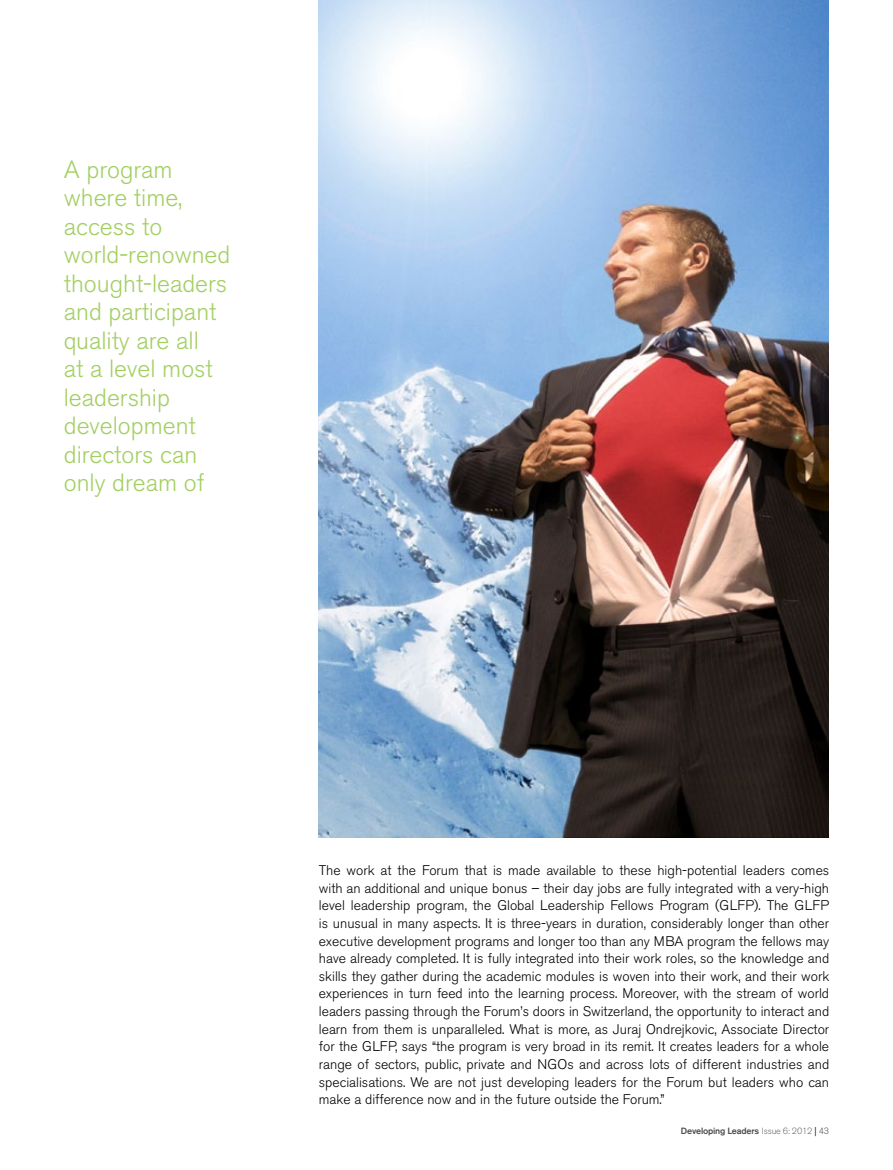
<style>
.page{position:relative;width:893px;height:1170px;background:#fff}
.page>*{position:absolute;margin:0;border:0;box-sizing:border-box;transform-origin:0 0}
.t1{font:300 24.75px/28.5px "Akzidenz Grotesk BE";color:#a3cf62}
.t2{font:300 13.8px/17.5px "Akzidenz Grotesk BE";color:#000;text-align:justify}
.t3{font:500 9px "Akzidenz Grotesk BE";letter-spacing:-.02em;color:#4d4d4f}
.s1{font-weight:300;color:#6d6e71}
.s2{font-family:"Bliss 2";font-weight:300;color:#000}
.s3{font-weight:300;color:#58595b}
</style>
<div class="page">
<img style="left:319px;top:0;width:509px;height:837px">
<h1 class="t1" style="left:64px;top:155px;width:168px">A program where time, access to world-renowned thought-leaders and participant quality are all<br>at a level most leadership development directors can only dream of</h1>
<p class="t2" style="left:319px;top:861px;width:512px">The work at the Forum that is made available to these high-potential leaders comes with an additional and unique bonus – their day jobs are fully integrated with a very-high level leadership program, the Global Leadership Fellows Program (GLFP). The GLFP is unusual in many aspects. It is three-years in duration, considerably longer than other executive development programs and longer too than any MBA program the fellows may have already completed. It is fully integrated into their work roles, so the knowledge and skills they gather during the academic modules is woven into their work, and their work experiences in turn feed into the learning process. Moreover, with the stream of world leaders passing through the Forum’s doors in Switzerland, the opportunity to interact and learn from them is unparalleled. What is more, as Juraj Ondrejkovic, Associate Director for the GLFP, says “the program is very broad in its remit. It creates leaders for a whole range of sectors, public, private and NGOs and across lots of different industries and specialisations. We are not just developing leaders for the Forum but leaders who can make a difference now and in the future outside the Forum.”</p>
<p class="t3" style="left:681px;top:1125px;width:150px">Developing Leaders <span class="s1">Issue 6: 2012</span> <span class="s2">|</span> <span class="s3">43</span></p>
</div>
